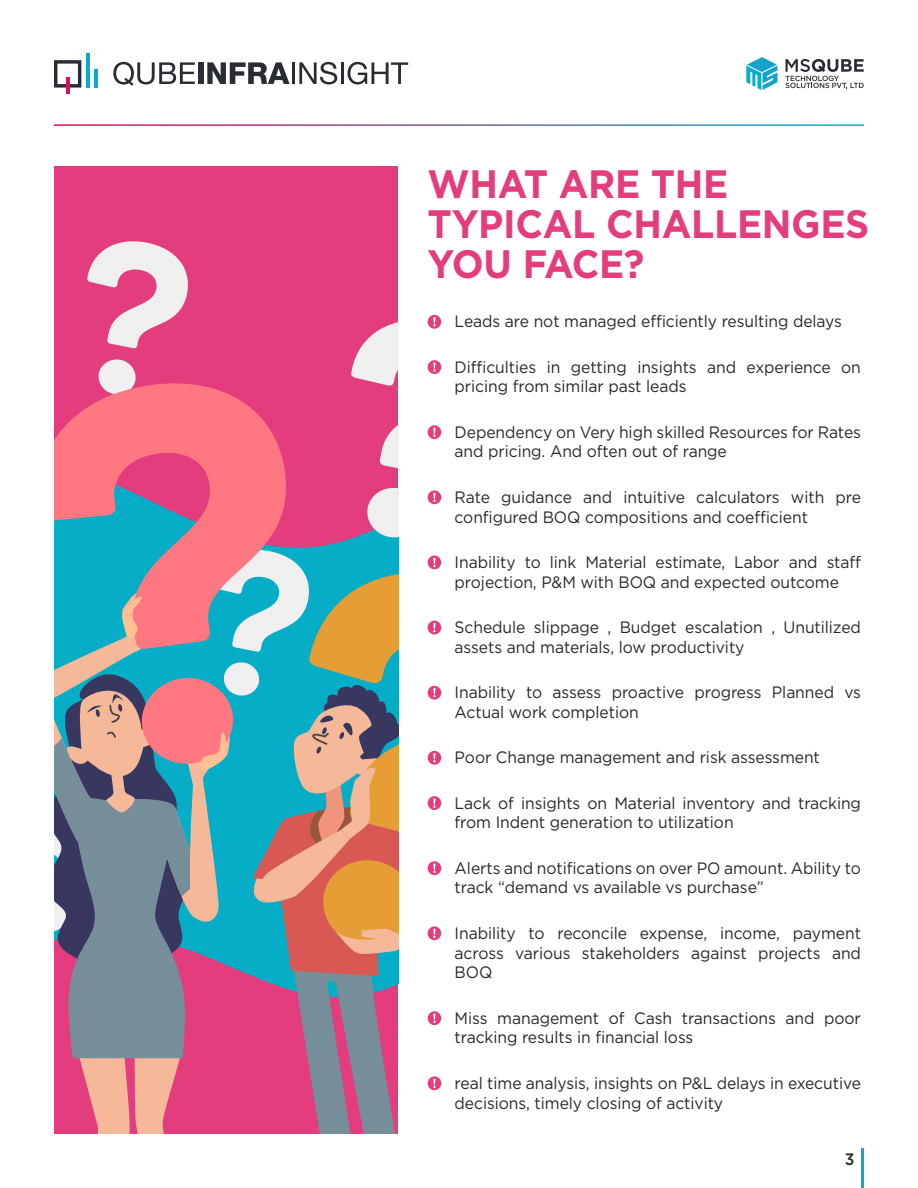
<style>
.page{position:relative;width:918px;height:1188px;background:#fff}
.page>*{position:absolute;margin:0;border:0;box-sizing:border-box;transform-origin:0 0}
.t1{font:700 39.6px/39.6px "Gotham";letter-spacing:-.01em;color:#e43d7e;scale:.95 1}
.t2{font:16.5px/19.8px "Gotham";letter-spacing:-.005em;color:#282829;scale:.95 1}
.t3{font:500 16.5px "Gotham";color:#282829;scale:.95 1}
</style>
<div class="page">
<svg style="left:785px;top:59px;width:79px;height:29px"></svg>
<svg style="left:746px;top:57px;width:32px;height:33px"></svg>
<svg style="left:113px;top:62px;width:82px;height:24px"></svg>
<div style="left:198px;top:62px;width:6px;height:22px;background:#292d33"></div>
<svg style="left:207px;top:62px;width:83px;height:22px"></svg>
<hr style="left:292px;top:62px;width:3px;height:22px;background:#292d33">
<svg style="left:299px;top:62px;width:38px;height:22px"></svg>
<hr style="left:341px;top:62px;width:3px;height:22px;background:#292d33">
<svg style="left:348px;top:62px;width:60px;height:22px"></svg>
<svg style="left:54px;top:60px;width:27px;height:28px"></svg>
<hr style="left:66px;top:78px;width:4px;height:16px;background:#dd0c5d">
<hr style="left:86px;top:53px;width:4px;height:35px;background:#05adc6">
<hr style="left:94px;top:69px;width:4px;height:19px;background:#05adc6">
<hr style="left:861px;top:1148px;width:3px;height:40px;background:#05adc6">
<div style="left:55px;top:167px;width:343px;height:967px;background:#e43d7e"></div>
<svg style="left:351px;top:322px;width:47px;height:218px"></svg>
<svg style="left:87px;top:241px;width:101px;height:134px"></svg>
<svg style="left:55px;top:375px;width:231px;height:171px;fill:#ff7881"></svg>
<svg style="left:55px;top:546px;width:343px;height:588px;background:#8e8a93"></svg>
<div style="left:428px;top:315px;width:13px;height:14px;background:#e43d7e;border-radius:50%"></div>
<svg style="left:433px;top:317px;width:3px;height:9px"></svg>
<div style="left:428px;top:360px;width:13px;height:14px;background:#e43d7e;border-radius:50%"></div>
<svg style="left:433px;top:363px;width:3px;height:9px"></svg>
<div style="left:428px;top:425px;width:13px;height:14px;background:#e43d7e;border-radius:50%"></div>
<svg style="left:433px;top:428px;width:3px;height:9px"></svg>
<div style="left:428px;top:490px;width:13px;height:14px;background:#e43d7e;border-radius:50%"></div>
<svg style="left:433px;top:493px;width:3px;height:9px"></svg>
<div style="left:428px;top:556px;width:13px;height:13px;background:#e43d7e;border-radius:50%"></div>
<svg style="left:433px;top:558px;width:3px;height:9px"></svg>
<div style="left:428px;top:621px;width:13px;height:13px;background:#e43d7e;border-radius:50%"></div>
<svg style="left:433px;top:623px;width:3px;height:9px"></svg>
<div style="left:428px;top:686px;width:13px;height:14px;background:#e43d7e;border-radius:50%"></div>
<svg style="left:433px;top:688px;width:3px;height:9px"></svg>
<div style="left:428px;top:751px;width:13px;height:14px;background:#e43d7e;border-radius:50%"></div>
<svg style="left:433px;top:753px;width:3px;height:9px"></svg>
<div style="left:428px;top:796px;width:13px;height:14px;background:#e43d7e;border-radius:50%"></div>
<svg style="left:433px;top:799px;width:3px;height:9px"></svg>
<div style="left:428px;top:861px;width:13px;height:14px;background:#e43d7e;border-radius:50%"></div>
<svg style="left:433px;top:864px;width:3px;height:9px"></svg>
<div style="left:428px;top:926px;width:13px;height:14px;background:#e43d7e;border-radius:50%"></div>
<svg style="left:433px;top:929px;width:3px;height:9px"></svg>
<div style="left:428px;top:1011px;width:13px;height:14px;background:#e43d7e;border-radius:50%"></div>
<svg style="left:433px;top:1014px;width:3px;height:9px"></svg>
<div style="left:428px;top:1076px;width:13px;height:14px;background:#e43d7e;border-radius:50%"></div>
<svg style="left:433px;top:1079px;width:3px;height:9px"></svg>
<p class="t1" style="left:428px;top:164px;width:466px">WHAT ARE THE<br>TYPICAL CHALLENGES<br>YOU FACE?</p>
<p class="t2" style="left:455px;top:311px;width:409px">Leads are not managed efficiently resulting delays</p>
<p class="t2" style="left:455px;top:356px;width:429px">Difficulties in getting insights and experience on pricing from similar past leads</p>
<p class="t2" style="left:455px;top:422px;width:429px">Dependency on Very high skilled Resources for Rates and pricing. And often out of range</p>
<p class="t2" style="left:455px;top:487px;width:429px">Rate guidance and intuitive calculators with pre configured BOQ compositions and coefficient</p>
<p class="t2" style="left:455px;top:552px;width:429px">Inability to link Material estimate, Labor and staff projection, P&amp;M with BOQ and expected outcome</p>
<p class="t2" style="left:455px;top:617px;width:429px">Schedule slippage , Budget escalation , Unutilized assets and materials, low productivity</p>
<p class="t2" style="left:455px;top:682px;width:429px">Inability to assess proactive progress Planned vs<br>Actual work completion</p>
<p class="t2" style="left:455px;top:747px;width:386px">Poor Change management and risk assessment</p>
<p class="t2" style="left:455px;top:792px;width:429px">Lack of insights on Material inventory and tracking from Indent generation to utilization</p>
<p class="t2" style="left:455px;top:858px;width:429px">Alerts and notifications on over PO amount. Ability to track “demand vs available vs purchase”</p>
<p class="t2" style="left:455px;top:923px;width:429px;text-align:justify">Inability to reconcile expense, income, payment across various stakeholders against projects and BOQ</p>
<p class="t2" style="left:455px;top:1008px;width:429px">Miss management of Cash transactions and poor tracking results in financial loss</p>
<p class="t2" style="left:455px;top:1073px;width:429px">real time analysis, insights on P&amp;L delays in executive decisions, timely closing of activity</p>
<p class="t3" style="left:845px;top:1148px;width:12px">3</p>
</div>
